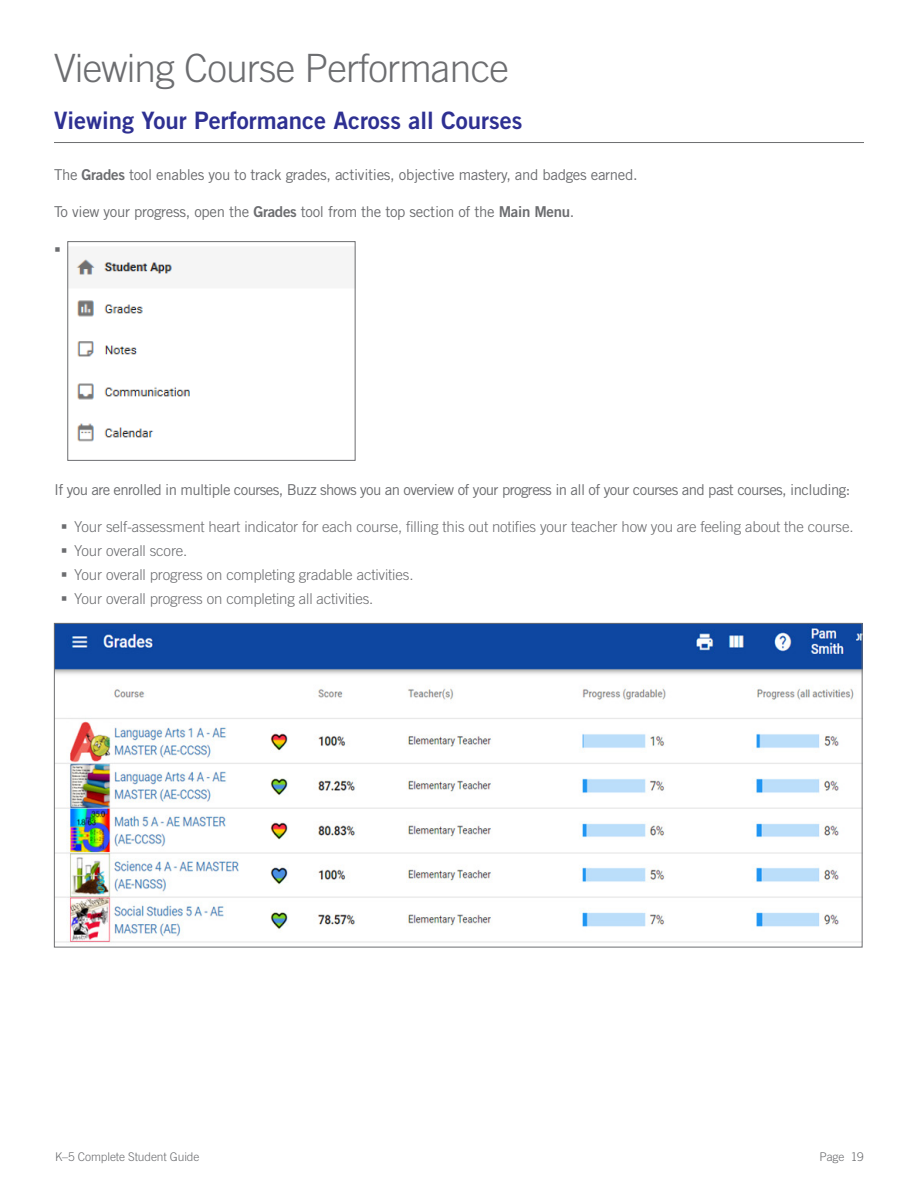
<style>
.page{position:relative;width:918px;height:1188px;background:#fff}
.page>*{position:absolute;margin:0;border:0;box-sizing:border-box;transform-origin:0 0}
.t1{font:300 39px "Trade Gothic LT Pro";letter-spacing:-.02em;color:#6c6d70}
.Heading_1{font:24px "Trade Gothic LT Std Bd 2";color:#2e3092}
.t2{font:300 15px "Trade Gothic LT Pro";letter-spacing:-.01em;color:#6c6d70}
.t3{font:15px "Trade Gothic LT Std";letter-spacing:-.02em;color:#6c6d70}
.t4{font:15px "Trade Gothic LT Std";letter-spacing:-.04em;color:#6c6d70}
.t5{font:300 12px "Trade Gothic LT Std";letter-spacing:-.01em;color:#6c6d70}
.s1{font-family:"Trade Gothic LT Std Bd 2"}
</style>
<div class="page">
<hr style="left:54px;top:142px;width:810px;height:1px;background:#6c6d70">
<img style="left:76px;top:259px;width:114px;height:183px">
<div style="left:68px;top:241px;width:287px;height:220px;border:1px solid #6c6d70"></div>
<img style="left:56px;top:625px;width:805px;height:318px">
<p class="t1" style="left:54px;top:45px;width:457px">Viewing Course Performance</p>
<p class="Heading_1" style="left:54px;top:105px;width:470px">Viewing Your Performance Across all Courses</p>
<p class="t3" style="left:54px;top:165px;width:585px">The <span class="s1">Grades</span> tool enables you to track grades, activities, objective mastery, and badges earned.</p>
<p class="t3" style="left:54px;top:203px;width:522px">To view your progress, open the <span class="s1">Grades</span> tool from the top section of the <span class="s1">Main Menu</span>.</p>
<p class="t4" style="left:54px;top:480px;width:798px">If you are enrolled in multiple courses, Buzz shows you an overview of your progress in all of your courses and past courses, including:</p>
<p class="t2" style="left:74px;top:518px;width:781px">Your self-assessment heart indicator for each course, filling this out notifies your teacher how you are feeling about the course.</p>
<p class="t2" style="left:74px;top:542px;width:115px">Your overall score.</p>
<p class="t2" style="left:74px;top:566px;width:341px">Your overall progress on completing gradable activities.</p>
<p class="t2" style="left:74px;top:590px;width:301px">Your overall progress on completing all activities.</p>
<p class="t5" style="left:55px;top:1149px;width:146px">K–5 Complete Student Guide</p>
<p class="t5" style="left:819px;top:1149px;width:46px">Page 19</p>
</div>
